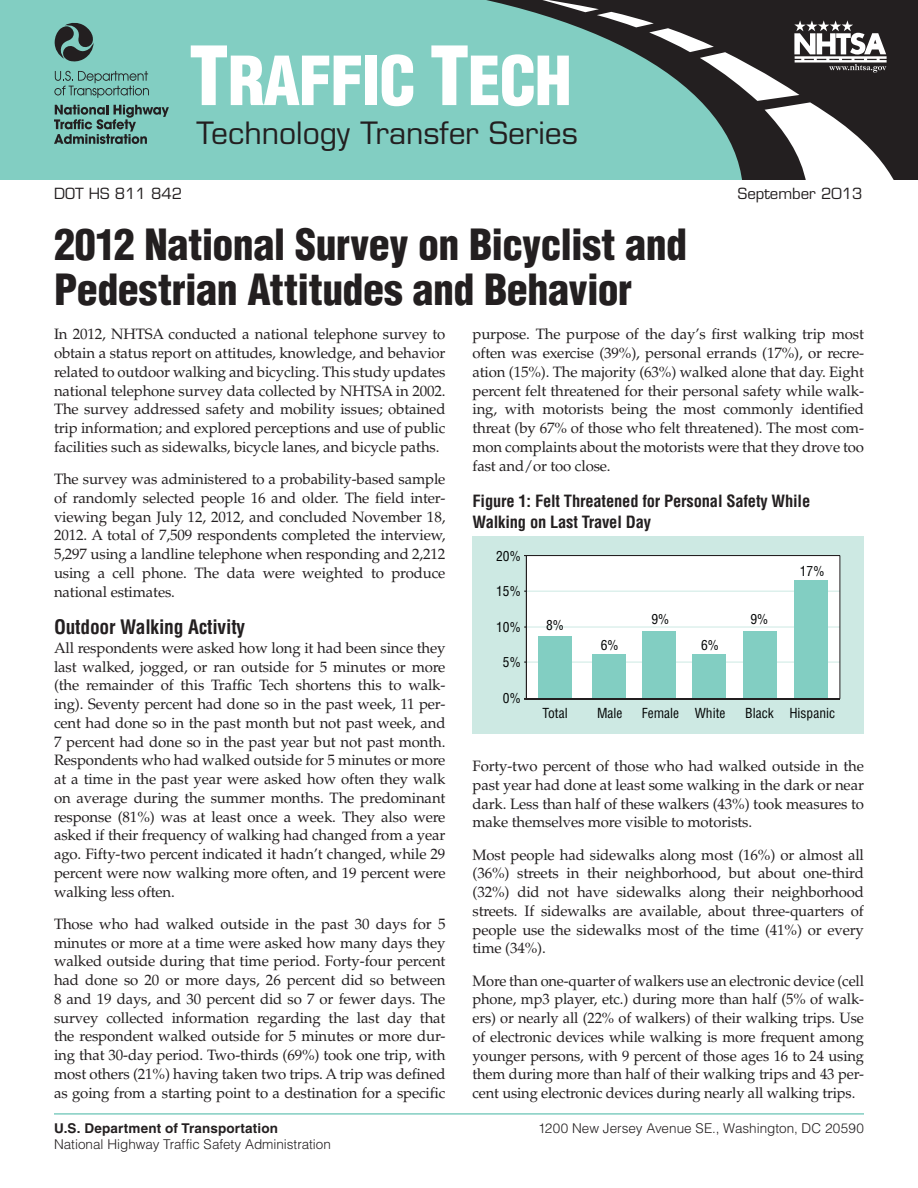
<style>
.page{position:relative;width:918px;height:1188px;background:#fff}
.page>*{position:absolute;margin:0;border:0;box-sizing:border-box;transform-origin:0 0}
.t1{font:900 condensed 66px "Helvetica LT Std";letter-spacing:-.02em;color:#fff}
.t2{font:900 condensed 42px/45px "Helvetica LT Std";letter-spacing:-.01em;color:#231f20}
.t3{font:30px "Eurostile LT Std";color:#231f20}
.HeadA{font:700 condensed 19.5px "Helvetica LT Std";letter-spacing:-.01em;color:#231f20}
.Table_or_Fig_Title{font:700 condensed 16.5px/21px "Helvetica LT Std";letter-spacing:-.01em;color:#231f20}
.Body_Text{font:15px/18.8px "Palatino LT Std";letter-spacing:-.01em;color:#231f20;text-align:justify}
.t4{font:15px "Eurostile LT Std";color:#231f20}
.t5{font:300 13.5px "Helvetica LT Std";color:#231f20}
.t6{font:condensed 13.5px "Helvetica LT Std";color:#030505}
.t7{font:700 13.5px "Helvetica LT Std";letter-spacing:.01em;color:#231f20}
.s1{font-size:79.5px}
</style>
<div class="page">
<hr style="left:54px;top:1113px;width:810px;height:2px;background:#82cec2">
<div style="left:0;top:0;width:918px;height:180px;background:#82cec2"></div>
<svg style="left:486px;top:0;width:432px;height:180px"></svg>
<svg style="left:529px;top:0;width:367px;height:180px"></svg>
<svg style="left:54px;top:105px;width:115px;height:39px"></svg>
<svg style="left:54px;top:71px;width:95px;height:27px"></svg>
<svg style="left:54px;top:22px;width:40px;height:40px"></svg>
<div style="left:472px;top:536px;width:392px;height:198px;background:#cde9e3"></div>
<div style="left:527px;top:556px;width:313px;height:143px;background:#fff"></div>
<hr style="left:526px;top:591px;width:314px;height:1px;background:#cde9e3">
<hr style="left:526px;top:662px;width:314px;height:1px;background:#cde9e3">
<hr style="left:526px;top:627px;width:314px;height:1px;background:#cde9e3">
<div style="left:538px;top:636px;width:34px;height:63px;background:#82cec2"></div>
<div style="left:593px;top:655px;width:33px;height:44px;background:#82cec2"></div>
<div style="left:643px;top:631px;width:33px;height:68px;background:#82cec2"></div>
<div style="left:693px;top:655px;width:33px;height:44px;background:#82cec2"></div>
<div style="left:743px;top:631px;width:33px;height:68px;background:#82cec2"></div>
<div style="left:794px;top:581px;width:34px;height:118px;background:#82cec2"></div>
<hr style="left:526px;top:555px;width:314px;height:1px;background:#231f20">
<hr style="left:840px;top:556px;width:1px;height:143px;background:#231f20">
<hr style="left:526px;top:556px;width:1px;height:143px;background:#231f20">
<hr style="left:526px;top:698px;width:314px;height:1px;background:#231f20">
<h1 class="t1" style="left:189px;top:39px;width:384px"><span class="s1">T</span>RAFFIC <span class="s1">T</span>ECH</h1>
<h3 class="t3" style="left:196px;top:115px;width:383px">Technology Transfer Series</h3>
<p class="t4" style="left:54px;top:185px;width:130px">DOT HS 811 842</p>
<p class="t4" style="left:738px;top:185px;width:126px">September 2013</p>
<h1 class="t2" style="left:54px;top:221px;width:635px">2012 National Survey on Bicyclist and<br>Pedestrian Attitudes and Behavior</h1>
<p class="Body_Text" style="left:54px;top:325px;width:393px">In 2012, NHTSA conducted a national telephone survey to obtain a status report on attitudes, knowledge, and behavior related to outdoor walking and bicycling. This study updates national telephone survey data collected by NHTSA in 2002.<br>The survey addressed safety and mobility issues; obtained trip information; and explored perceptions and use of public facilities such as sidewalks, bicycle lanes, and bicycle paths.</p>
<p class="Body_Text" style="left:54px;top:470px;width:393px">The survey was administered to a probability-based sample of randomly selected people 16 and older. The field inter&shy;viewing began July 12, 2012, and concluded November 18, 2012. A total of 7,509 respondents completed the interview, 5,297 using a landline telephone when responding and 2,212 using a cell phone. The data were weighted to produce national estimates.</p>
<p class="HeadA" style="left:54px;top:615px;width:193px">Outdoor Walking Activity</p>
<p class="Body_Text" style="left:54px;top:639px;width:393px">All respondents were asked how long it had been since they last walked, jogged, or ran outside for 5 minutes or more (the remainder of this Traffic Tech shortens this to walk&shy;ing). Seventy percent had done so in the past week, 11 per&shy;cent had done so in the past month but not past week, and 7 percent had done so in the past year but not past month.<br>Respondents who had walked outside for 5 minutes or more at a time in the past year were asked how often they walk on average during the summer months. The predominant response (81%) was at least once a week. They also were asked if their frequency of walking had changed from a year ago. Fifty-two percent indicated it hadn’t changed, while 29 percent were now walking more often, and 19 percent were walking less often.</p>
<p class="Body_Text" style="left:54px;top:915px;width:393px">Those who had walked outside in the past 30 days for 5 minutes or more at a time were asked how many days they walked outside during that time period. Forty-four percent had done so 20 or more days, 26 percent did so between 8 and 19 days, and 30 percent did so 7 or fewer days. The survey collected information regarding the last day that the respondent walked outside for 5 minutes or more dur&shy;ing that 30-day period. Two-thirds (69%) took one trip, with most others (21%) having taken two trips. A trip was defined as going from a starting point to a destination for a specific</p>
<p class="Body_Text" style="left:472px;top:325px;width:393px">purpose. The purpose of the day’s first walking trip most often was exercise (39%), personal errands (17%), or recre&shy;ation (15%). The majority (63%) walked alone that day. Eight percent felt threatened for their personal safety while walk&shy;ing, with motorists being the most commonly identified threat (by 67% of those who felt threatened). The most com&shy;mon complaints about the motorists were that they drove too fast and/or too close.</p>
<p class="Table_or_Fig_Title" style="left:472px;top:490px;width:339px">Figure 1: Felt Threatened for Personal Safety While<br>Walking on Last Travel Day</p>
<p class="t6" style="left:496px;top:547px;width:26px">20%</p>
<p class="t6" style="left:496px;top:583px;width:26px">15%</p>
<p class="t6" style="left:496px;top:618px;width:26px">10%</p>
<p class="t6" style="left:503px;top:654px;width:19px">5%</p>
<p class="t6" style="left:503px;top:689px;width:19px">0%</p>
<p class="t6" style="left:542px;top:704px;width:27px">Total</p>
<p class="t6" style="left:597px;top:704px;width:27px">Male</p>
<p class="t6" style="left:642px;top:704px;width:85px">Female White</p>
<p class="t6" style="left:745px;top:704px;width:91px">Black Hispanic</p>
<p class="t6" style="left:800px;top:563px;width:26px">17%</p>
<p class="t6" style="left:651px;top:611px;width:19px">9%</p>
<p class="t6" style="left:751px;top:611px;width:19px">9%</p>
<p class="t6" style="left:546px;top:617px;width:19px">8%</p>
<p class="t6" style="left:601px;top:636px;width:19px">6%</p>
<p class="t6" style="left:701px;top:636px;width:19px">6%</p>
<p class="Body_Text" style="left:472px;top:757px;width:393px">Forty-two percent of those who had walked outside in the past year had done at least some walking in the dark or near dark. Less than half of these walkers (43%) took measures to make themselves more visible to motorists.</p>
<p class="Body_Text" style="left:472px;top:845px;width:393px">Most people had sidewalks along most (16%) or almost all (36%) streets in their neighborhood, but about one-third (32%) did not have sidewalks along their neighborhood streets. If sidewalks are available, about three-quarters of people use the sidewalks most of the time (41%) or every time (34%).</p>
<p class="Body_Text" style="left:472px;top:971px;width:393px">More than one-quarter of walkers use an electronic device (cell phone, mp3 player, etc.) during more than half (5% of walk&shy;ers) or nearly all (22% of walkers) of their walking trips. Use of electronic devices while walking is more frequent among younger persons, with 9 percent of those ages 16 to 24 using them during more than half of their walking trips and 43 per&shy;cent using electronic devices during nearly all walking trips.</p>
<p class="t7" style="left:54px;top:1120px;width:225px">U.S. Department of Transportation</p>
<p class="t5" style="left:538px;top:1120px;width:327px">1200 New Jersey Avenue SE., Washington, DC 20590</p>
<p class="t5" style="left:54px;top:1136px;width:278px">National Highway Traffic Safety Administration</p>
</div>
